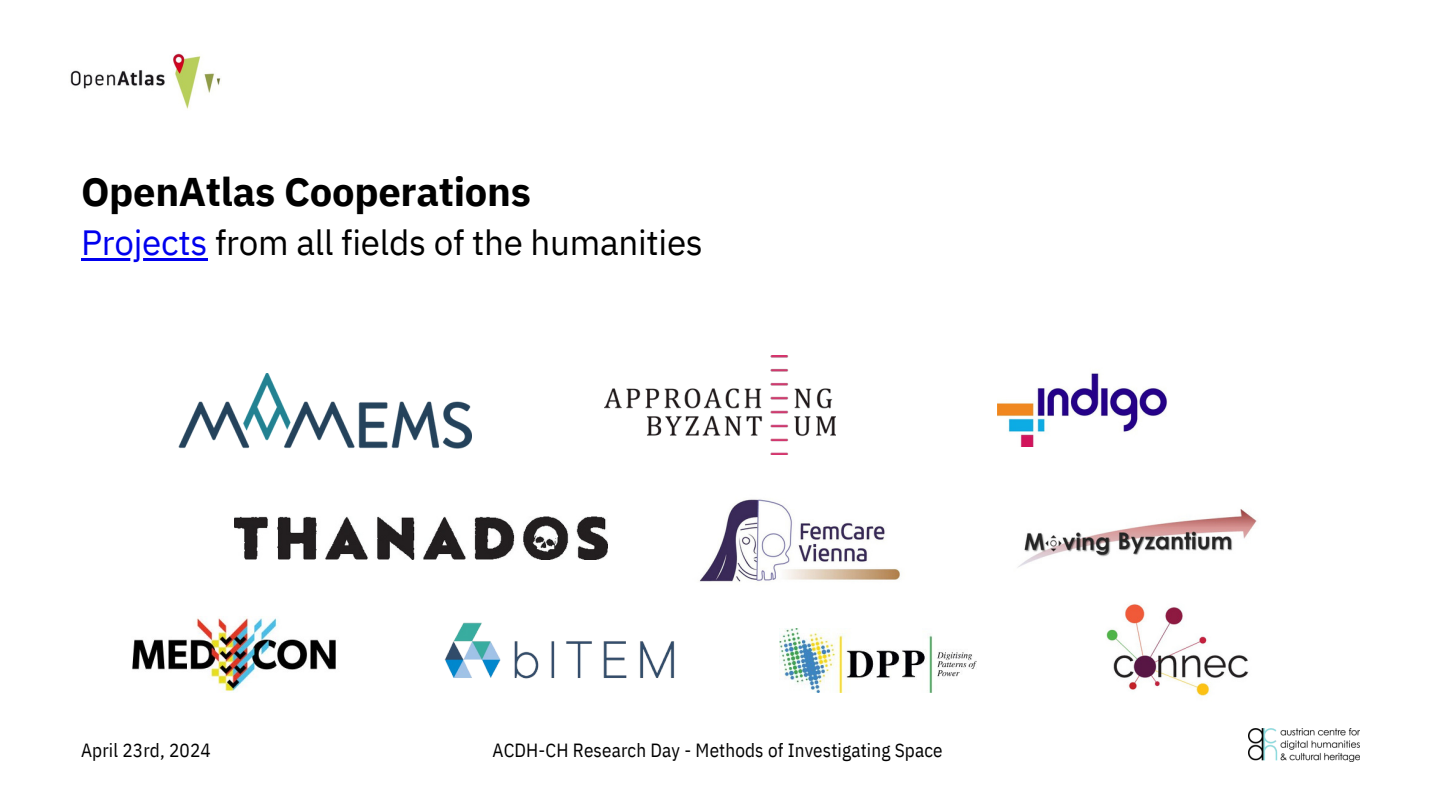
<style>
.page{position:relative;width:1440px;height:810px;background:#fff}
.page>*{position:absolute;margin:0;border:0;box-sizing:border-box;transform-origin:0 0}
.t1{font:700 40px "IBM Plex Sans";letter-spacing:-.01em;color:#000}
.t2{font:35px "IBM Plex Sans";letter-spacing:-.01em;color:#000}
.t3{font:19.1px "IBM Plex Sans Cond";letter-spacing:.01em;color:#000}
.s1{color:#00e}
</style>
<div class="page">
<img style="left:604px;top:355px;width:232px;height:100px">
<img style="left:1106px;top:604px;width:143px;height:92px">
<img style="left:779px;top:629px;width:197px;height:64px">
<img style="left:997px;top:373px;width:170px;height:73px">
<img style="left:179px;top:373px;width:292px;height:76px">
<img style="left:1017px;top:509px;width:240px;height:59px">
<img style="left:234px;top:516px;width:374px;height:44px">
<img style="left:132px;top:617px;width:204px;height:74px">
<img style="left:444px;top:622px;width:231px;height:57px">
<img style="left:699px;top:499px;width:201px;height:83px">
<hr style="left:81px;top:258px;width:126px;height:3px;background:#00e">
<img style="left:1248px;top:728px;width:111px;height:34px">
<img style="left:70px;top:53px;width:151px;height:56px">
<h1 class="t1" style="left:81px;top:165px;width:451px">OpenAtlas Cooperations</h1>
<h2 class="t2" style="left:81px;top:219px;width:623px"><span class="s1">Projects</span> from all fields of the humanities</h2>
<p class="t3" style="left:81px;top:737px;width:131px">April 23rd, 2024</p>
<p class="t3" style="left:493px;top:737px;width:452px">ACDH-CH Research Day - Methods of Investigating Space</p>
</div>
